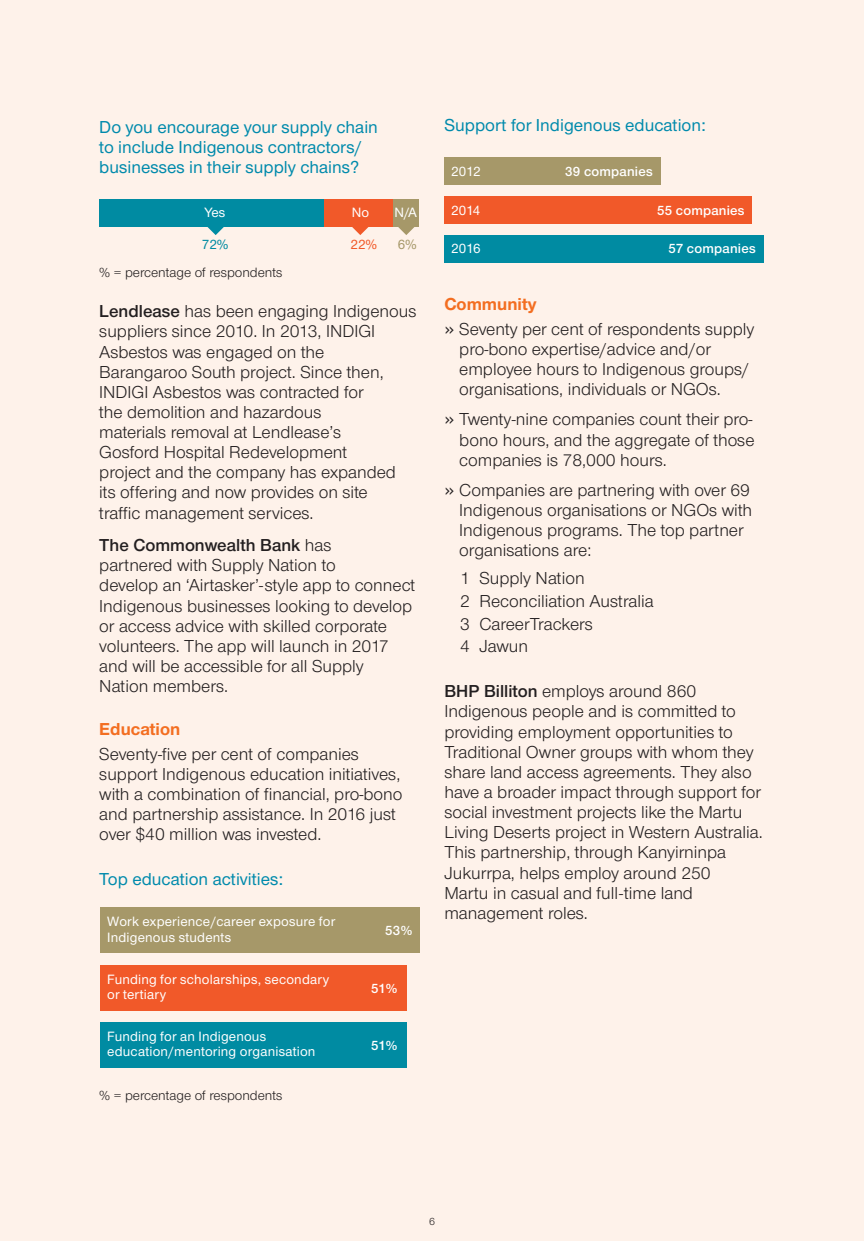
<style>
.page{position:relative;width:864px;height:1241px;background:#fff}
.page>*{position:absolute;margin:0;border:0;box-sizing:border-box;transform-origin:0 0}
.Body{font:17.85px/20.1px "Nimbus Sans Novus T";color:#231f20}
.Heading_Level_4{font:500 17.85px/20.1px "Nimbus Sans Novus T";color:#008aac}
.Heading_Level_4-2{font:700 17.85px "Nimbus Sans Novus T";color:#f36e21}
.t1{font:500 14px/15.8px "Nimbus Sans Novus T";letter-spacing:.015em;color:#fff}
.Source{font:14px "Nimbus Sans Novus T";color:#231f20}
.t2{font:600 14px "Nimbus Sans Novus T";letter-spacing:.015em;color:#fff}
.t3{font:500 14px "Nimbus Sans Novus T";color:#008ba2}
.t4{font:500 14px "Nimbus Sans Novus T";color:#f15929}
.t5{font:500 14px "Nimbus Sans Novus T";color:#a69869}
.Body-2{font:10.85px "Nimbus Sans Novus T";color:#231f20}
.s1{font-weight:600}
.s2{font-family:"DIN"}
</style>
<div class="page">
<div style="left:0;top:0;width:863px;height:1240px;background:#fef2ea"></div>
<div style="left:444px;top:235px;width:319px;height:27px;background:#008ba2"></div>
<div style="left:444px;top:196px;width:307px;height:27px;background:#f15929"></div>
<div style="left:444px;top:158px;width:216px;height:27px;background:#a69869"></div>
<div style="left:100px;top:1022px;width:307px;height:45px;background:#008ba2"></div>
<div style="left:100px;top:964px;width:307px;height:46px;background:#f15929"></div>
<div style="left:100px;top:907px;width:319px;height:45px;background:#a69869"></div>
<svg style="left:207px;top:226px;width:17px;height:9px"></svg>
<svg style="left:351px;top:226px;width:17px;height:9px"></svg>
<svg style="left:397px;top:226px;width:17px;height:9px"></svg>
<div style="left:392px;top:199px;width:27px;height:27px;background:#a69869"></div>
<div style="left:323px;top:199px;width:69px;height:27px;background:#f15929"></div>
<div style="left:99px;top:199px;width:224px;height:27px;background:#008ba2"></div>
<p class="Heading_Level_4" style="left:99px;top:117px;width:280px">Do you encourage your supply chain to include Indigenous contractors/ businesses in their supply chains?</p>
<p class="t1" style="left:204px;top:204px;width:22px">Yes</p>
<p class="t1" style="left:351px;top:204px;width:19px">No</p>
<p class="t1" style="left:394px;top:204px;width:24px">N/A</p>
<p class="t3" style="left:202px;top:236px;width:28px">72%</p>
<p class="t4" style="left:350px;top:236px;width:28px">22%</p>
<p class="t5" style="left:397px;top:236px;width:21px">6%</p>
<p class="Source" style="left:99px;top:264px;width:184px">% = percentage of respondents</p>
<p class="Body" style="left:99px;top:301px;width:318px"><span class="s1">Lendlease</span> has been engaging Indigenous suppliers since 2010. In 2013, INDIGI Asbestos was engaged on the Barangaroo South project. Since then, INDIGI Asbestos was contracted for<br>the demolition and hazardous<br>materials removal at Lendlease’s<br>Gosford Hospital Redevelopment<br>project and the company has expanded its offering and now provides on site<br>traffic management services.</p>
<p class="Body" style="left:99px;top:535px;width:317px"><span class="s1">The Commonwealth Bank</span> has<br>partnered with Supply Nation to<br>develop an ‘Airtasker’-style app to connect Indigenous businesses looking to develop or access advice with skilled corporate volunteers. The app will launch in 2017 and will be accessible for all Supply Nation members.</p>
<p class="Heading_Level_4-2" style="left:99px;top:718px;width:82px">Education</p>
<p class="Body" style="left:99px;top:743px;width:304px">Seventy-five per cent of companies support Indigenous education initiatives, with a combination of financial, pro-bono and partnership assistance. In 2016 just over $40 million was invested.</p>
<p class="Heading_Level_4" style="left:99px;top:868px;width:185px">Top education activities:</p>
<p class="t1" style="left:107px;top:913px;width:229px">Work experience/career exposure for<br>Indigenous students</p>
<p class="t1" style="left:107px;top:970px;width:223px">Funding for scholarships, secondary or tertiary</p>
<p class="t1" style="left:107px;top:1027px;width:209px">Funding for an Indigenous education/mentoring organisation</p>
<p class="Source" style="left:99px;top:1086px;width:184px">% = percentage of respondents</p>
<p class="t2" style="left:385px;top:921px;width:29px">53%</p>
<p class="t2" style="left:371px;top:979px;width:28px">51%</p>
<p class="t2" style="left:371px;top:1036px;width:28px">51%</p>
<p class="Heading_Level_4" style="left:444px;top:114px;width:263px">Support for Indigenous education:</p>
<p class="t1" style="left:451px;top:163px;width:31px">2012</p>
<p class="t1" style="left:451px;top:202px;width:31px">2014</p>
<p class="t1" style="left:451px;top:240px;width:31px">2016</p>
<p class="t2" style="left:565px;top:163px;width:89px">39 companies</p>
<p class="t2" style="left:656px;top:202px;width:89px">55 companies</p>
<p class="t2" style="left:668px;top:240px;width:89px">57 companies</p>
<p class="Heading_Level_4-2" style="left:444px;top:293px;width:94px">Community</p>
<p class="Body" style="left:459px;top:319px;width:296px;text-indent:-15px"><span class="s2">»</span> Seventy per cent of respondents supply pro-bono expertise/advice and/or employee hours to Indigenous groups/ organisations, individuals or NGOs.</p>
<p class="Body" style="left:459px;top:409px;width:296px;text-align:justify;text-indent:-15px"><span class="s2">»</span> Twenty-nine companies count their pro&shy;bono hours, and the aggregate of those companies is 78,000 hours.</p>
<p class="Body" style="left:459px;top:479px;width:294px;text-indent:-15px"><span class="s2">»</span> Companies are partnering with over 69<br>Indigenous organisations or NGOs with Indigenous programs. The top partner organisations are:</p>
<p class="Body" style="left:460px;top:566px;width:195px;line-height:22.8px">1 Supply Nation<br>2 Reconciliation Australia<br>3 CareerTrackers<br>4 Jawun</p>
<p class="Body" style="left:444px;top:680px;width:319px"><span class="s1">BHP Billiton</span> employs around 860<br>Indigenous people and is committed to providing employment opportunities to Traditional Owner groups with whom they share land access agreements. They also have a broader impact through support for social investment projects like the Martu Living Deserts project in Western Australia.<br>This partnership, through Kanyirninpa Jukurrpa, helps employ around 250<br>Martu in casual and full-time land management roles.</p>
<p class="Body-2" style="left:429px;top:1214px;width:7px">6</p>
</div>
